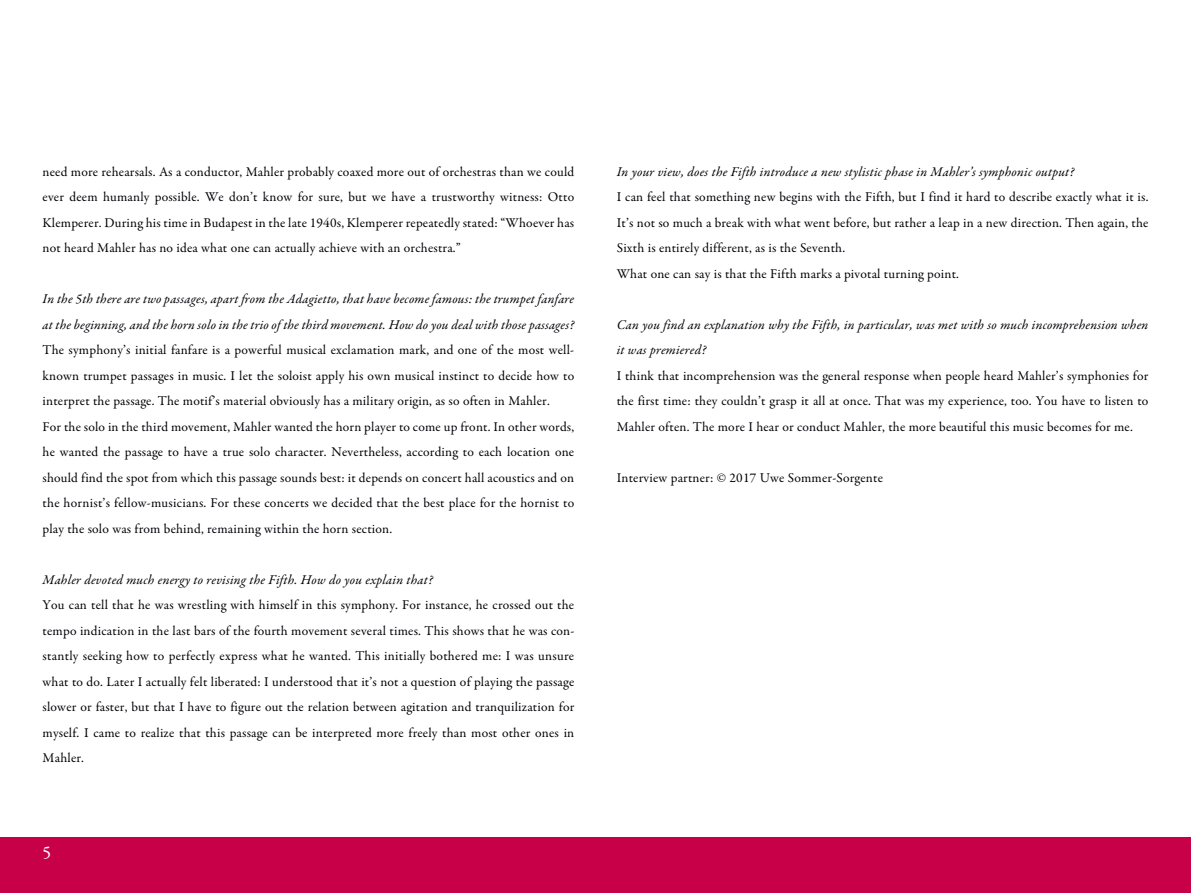
<style>
.page{position:relative;width:1191px;height:893px;background:#fff}
.page>*{position:absolute;margin:0;border:0;box-sizing:border-box;transform-origin:0 0}
.t1{font:18px "Garamond Premr Pro";color:#fff}
.t2{font:13.5px/25.5px "Garamond Premr Pro";letter-spacing:.015em;color:#000006;text-align:justify}
.t3{font:italic 13.5px/25.5px "Garamond Premr Pro";letter-spacing:.015em;color:#000006}
</style>
<div class="page">
<div style="left:0;top:838px;width:1191px;height:55px;background:#c70048"></div>
<p class="t2" style="left:43px;top:160px;width:533px">need more rehearsals. As a conductor, Mahler probably coaxed more out of orchestras than we could ever deem humanly possible. We don’t know for sure, but we have a trustworthy witness: Otto Klemperer. During his time in Budapest in the late 1940s, Klemperer repeatedly stated: “Whoever has not heard Mahler has no idea what one can actually achieve with an orchestra.”</p>
<p class="t3" style="left:43px;top:287px;width:533px">In the 5th there are two passages, apart from the Adagietto, that have become famous: the trumpet fanfare at the beginning, and the horn solo in the trio of the third movement. How do you deal with those passages?</p>
<p class="t2" style="left:43px;top:338px;width:533px;text-align:left">The symphony’s initial fanfare is a powerful musical exclamation mark, and one of the most well&shy;known trumpet passages in music. I let the soloist apply his own musical instinct to decide how to interpret the passage. The motif’s material obviously has a military origin, as so often in Mahler.<br>For the solo in the third movement, Mahler wanted the horn player to come up front. In other words, he wanted the passage to have a true solo character. Nevertheless, according to each location one should find the spot from which this passage sounds best: it depends on concert hall acoustics and on the hornist’s fellow-musicians. For these concerts we decided that the best place for the hornist to play the solo was from behind, remaining within the horn section.</p>
<p class="t3" style="left:43px;top:568px;width:392px">Mahler devoted much energy to revising the Fifth. How do you explain that?</p>
<p class="t2" style="left:43px;top:593px;width:533px">You can tell that he was wrestling with himself in this symphony. For instance, he crossed out the tempo indication in the last bars of the fourth movement several times. This shows that he was con&shy;stantly seeking how to perfectly express what he wanted. This initially bothered me: I was unsure what to do. Later I actually felt liberated: I understood that it’s not a question of playing the passage slower or faster, but that I have to figure out the relation between agitation and tranquilization for myself. I came to realize that this passage can be interpreted more freely than most other ones in Mahler.</p>
<h1 class="t1" style="left:43px;top:845px;width:10px">5</h1>
<p class="t3" style="left:617px;top:160px;width:459px">In your view, does the Fifth introduce a new stylistic phase in Mahler’s symphonic output?</p>
<p class="t2" style="left:617px;top:185px;width:533px;text-align:left">I can feel that something new begins with the Fifth, but I find it hard to describe exactly what it is.<br>It’s not so much a break with what went before, but rather a leap in a new direction. Then again, the Sixth is entirely different, as is the Seventh.<br>What one can say is that the Fifth marks a pivotal turning point.</p>
<p class="t3" style="left:617px;top:313px;width:533px">Can you find an explanation why the Fifth, in particular, was met with so much incomprehension when it was premiered?</p>
<p class="t2" style="left:617px;top:364px;width:533px">I think that incomprehension was the general response when people heard Mahler’s symphonies for the first time: they couldn’t grasp it all at once. That was my experience, too. You have to listen to Mahler often. The more I hear or conduct Mahler, the more beautiful this music becomes for me.</p>
<p class="t2" style="left:617px;top:466px;width:268px">Interview partner: © 2017 Uwe Sommer-Sorgente</p>
</div>
